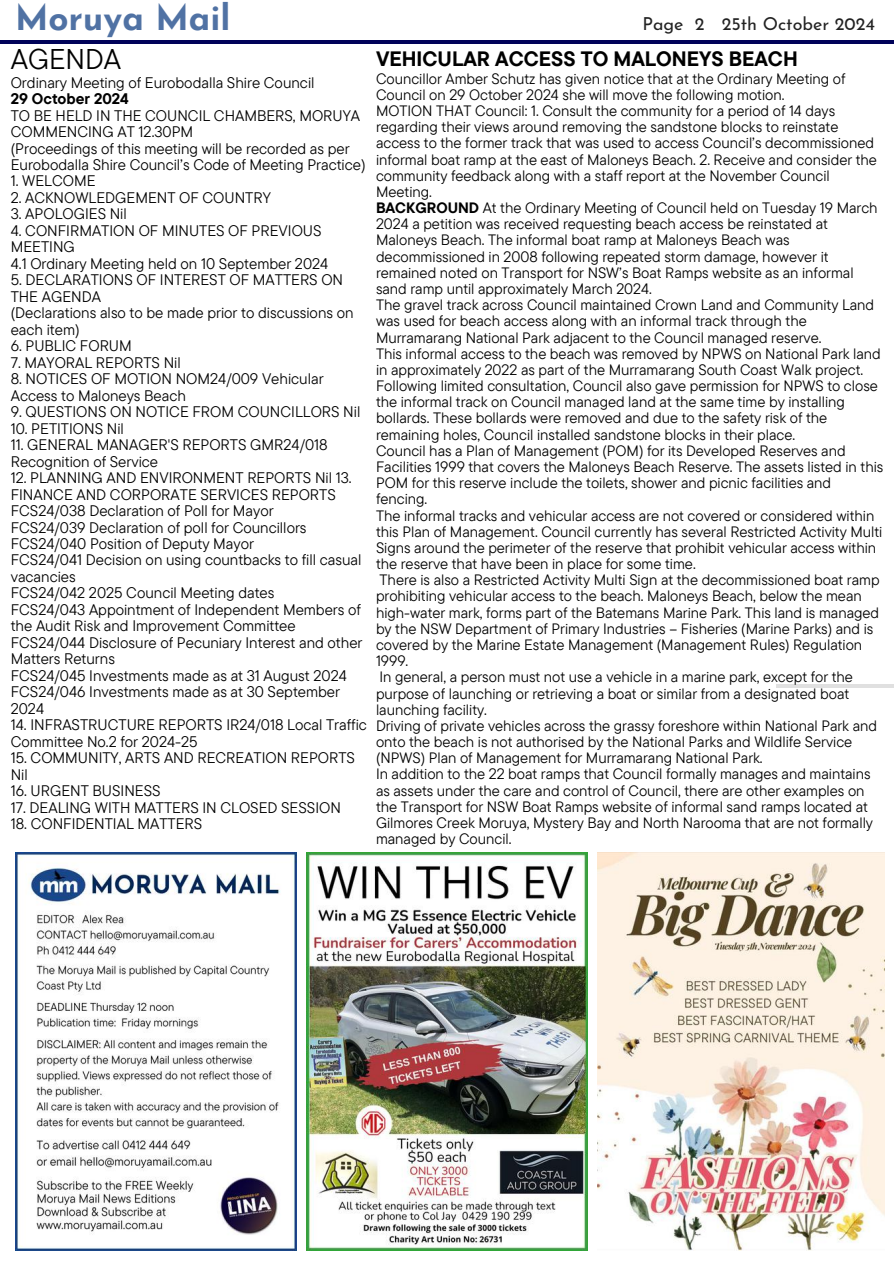
<style>
.page{position:relative;width:894px;height:1264px;background:#fff}
.page>*{position:absolute;margin:0;border:0;box-sizing:border-box;transform-origin:0 0}
.t1{font:700 35.25px "Josefin Sans";color:#5072a4}
.t2{font:28.5px "TT Commons Pro";color:#000}
.t3{font:700 20.7px "TT Commons Pro";color:#000}
.t4{font:17.85px "Josefin Sans";color:#222}
.t5{font:15.3px/16.5px "TT Commons Pro";color:#000}
.t6{font:700 15.3px "TT Commons Pro";color:#000}
.t7{font:15px/16.2px "TT Commons Pro";color:#000}
.s1{font-weight:700}
</style>
<div class="page">
<hr style="left:0;top:41px;width:893px;height:2px;background:#000259">
<img style="left:15px;top:852px;width:281px;height:398px">
<img style="left:306px;top:852px;width:281px;height:398px">
<hr style="left:776px;top:685px;width:117px;height:2px;background:#e0e0e0">
<img style="left:597px;top:852px;width:287px;height:398px">
<h1 class="t1" style="left:15px;top:3px;width:217px">Moruya Mail</h1>
<h2 class="t2" style="left:11px;top:40px;width:112px">AGENDA</h2>
<p class="t5" style="left:11px;top:74px;width:305px">Ordinary Meeting of Eurobodalla Shire Council</p>
<p class="t6" style="left:11px;top:89px;width:120px">29 October 2024</p>
<p class="t5" style="left:11px;top:106px;width:356px">TO BE HELD IN THE COUNCIL CHAMBERS, MORUYA COMMENCING AT 12.30PM<br>(Proceedings of this meeting will be recorded as per Eurobodalla Shire Council’s Code of Meeting Practice)</p>
<p class="t5" style="left:11px;top:172px;width:86px">1. WELCOME</p>
<p class="t5" style="left:11px;top:189px;width:261px">2. ACKNOWLEDGEMENT OF COUNTRY</p>
<p class="t5" style="left:11px;top:205px;width:118px">3. APOLOGIES Nil</p>
<p class="t5" style="left:11px;top:222px;width:319px">4. CONFIRMATION OF MINUTES OF PREVIOUS<br>MEETING<br>4.1 Ordinary Meeting held on 10 September 2024</p>
<p class="t5" style="left:11px;top:271px;width:344px">5. DECLARATIONS OF INTEREST OF MATTERS ON<br>THE AGENDA<br>(Declarations also to be made prior to discussions on each item)</p>
<p class="t5" style="left:11px;top:337px;width:122px">6. PUBLIC FORUM</p>
<p class="t5" style="left:11px;top:354px;width:171px">7. MAYORAL REPORTS Nil</p>
<p class="t5" style="left:11px;top:370px;width:314px">8. NOTICES OF MOTION NOM24/009 Vehicular<br>Access to Maloneys Beach</p>
<p class="t5" style="left:11px;top:403px;width:351px">9. QUESTIONS ON NOTICE FROM COUNCILLORS Nil</p>
<p class="t5" style="left:11px;top:419px;width:115px">10. PETITIONS Nil</p>
<p class="t5" style="left:11px;top:436px;width:318px">11. GENERAL MANAGER'S REPORTS GMR24/018<br>Recognition of Service</p>
<p class="t5" style="left:11px;top:469px;width:353px">12. PLANNING AND ENVIRONMENT REPORTS Nil 13.<br>FINANCE AND CORPORATE SERVICES REPORTS FCS24/038 Declaration of Poll for Mayor<br>FCS24/039 Declaration of poll for Councillors FCS24/040 Position of Deputy Mayor<br>FCS24/041 Decision on using countbacks to fill casual vacancies<br>FCS24/042 2025 Council Meeting dates<br>FCS24/043 Appointment of Independent Members of the Audit Risk and Improvement Committee FCS24/044 Disclosure of Pecuniary Interest and other Matters Returns<br>FCS24/045 Investments made as at 31 August 2024<br>FCS24/046 Investments made as at 30 September 2024</p>
<p class="t5" style="left:11px;top:716px;width:357px">14. INFRASTRUCTURE REPORTS IR24/018 Local Traffic<br>Committee No.2 for 2024-25</p>
<p class="t5" style="left:11px;top:749px;width:346px">15. COMMUNITY, ARTS AND RECREATION REPORTS<br>Nil</p>
<p class="t5" style="left:11px;top:782px;width:151px">16. URGENT BUSINESS</p>
<p class="t5" style="left:11px;top:798px;width:331px">17. DEALING WITH MATTERS IN CLOSED SESSION</p>
<p class="t5" style="left:11px;top:815px;width:193px">18. CONFIDENTIAL MATTERS</p>
<p class="t4" style="left:642px;top:16px;width:234px">Page 2 25th October 2024</p>
<h3 class="t3" style="left:376px;top:46px;width:423px">VEHICULAR ACCESS TO MALONEYS BEACH</h3>
<p class="t7" style="left:376px;top:70px;width:508px">Councillor Amber Schutz has given notice that at the Ordinary Meeting of Council on 29 October 2024 she will move the following motion.<br>MOTION THAT Council: 1. Consult the community for a period of 14 days regarding their views around removing the sandstone blocks to reinstate access to the former track that was used to access Council’s decommissioned informal boat ramp at the east of Maloneys Beach. 2. Receive and consider the community feedback along with a staff report at the November Council Meeting.<br><span class="s1">BACKGROUND</span> At the Ordinary Meeting of Council held on Tuesday 19 March 2024 a petition was received requesting beach access be reinstated at Maloneys Beach. The informal boat ramp at Maloneys Beach was decommissioned in 2008 following repeated storm damage, however it remained noted on Transport for NSW’s Boat Ramps website as an informal sand ramp until approximately March 2024.<br>The gravel track across Council maintained Crown Land and Community Land was used for beach access along with an informal track through the Murramarang National Park adjacent to the Council managed reserve.<br>This informal access to the beach was removed by NPWS on National Park land in approximately 2022 as part of the Murramarang South Coast Walk project.<br>Following limited consultation, Council also gave permission for NPWS to close the informal track on Council managed land at the same time by installing bollards. These bollards were removed and due to the safety risk of the remaining holes, Council installed sandstone blocks in their place.<br>Council has a Plan of Management (POM) for its Developed Reserves and Facilities 1999 that covers the Maloneys Beach Reserve. The assets listed in this POM for this reserve include the toilets, shower and picnic facilities and fencing.<br>The informal tracks and vehicular access are not covered or considered within this Plan of Management. Council currently has several Restricted Activity Multi Signs around the perimeter of the reserve that prohibit vehicular access within the reserve that have been in place for some time.<br>There is also a Restricted Activity Multi Sign at the decommissioned boat ramp prohibiting vehicular access to the beach. Maloneys Beach, below the mean high-water mark, forms part of the Batemans Marine Park. This land is managed by the NSW Department of Primary Industries – Fisheries (Marine Parks) and is covered by the Marine Estate Management (Management Rules) Regulation 1999.<br>In general, a person must not use a vehicle in a marine park, except for the purpose of launching or retrieving a boat or similar from a designated boat launching facility.<br>Driving of private vehicles across the grassy foreshore within National Park and onto the beach is not authorised by the National Parks and Wildlife Service (NPWS) Plan of Management for Murramarang National Park.<br>In addition to the 22 boat ramps that Council formally manages and maintains as assets under the care and control of Council, there are other examples on the Transport for NSW Boat Ramps website of informal sand ramps located at Gilmores Creek Moruya, Mystery Bay and North Narooma that are not formally managed by Council.</p>
</div>
